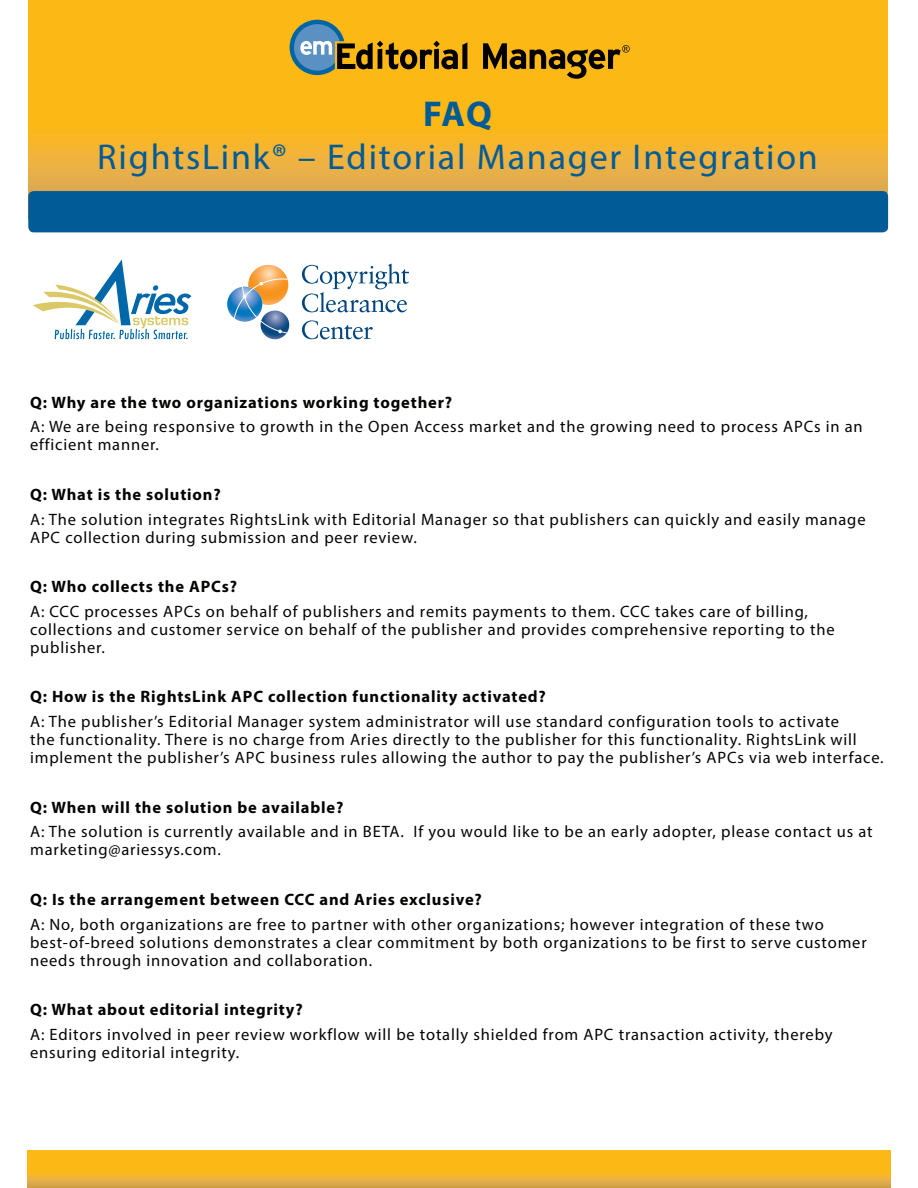
<style>
.page{position:relative;width:918px;height:1188px;background:#fff}
.page>*{position:absolute;margin:0;border:0;box-sizing:border-box;transform-origin:0 0}
.t1{font:36px "Myriad Pro";letter-spacing:.05em;color:#005b97}
.t2{font:700 36px "Myriad Pro";color:#005b97}
.t3{font:16.5px/18px "Myriad Pro";letter-spacing:.05em;color:#040503}
.t4{font:700 16.5px "Myriad Pro";letter-spacing:.05em;color:#040503}
</style>
<div class="page">
<svg style="left:28px;top:1px;width:860px;height:193px;background:#f6b522"></svg>
<svg style="left:27px;top:1150px;width:864px;height:38px;background:#f3b324"></svg>
<div style="left:28px;top:191px;width:860px;height:41px;background:#005b97;border-radius:5px"></div>
<svg style="left:261px;top:311px;width:28px;height:28px"></svg>
<svg style="left:227px;top:287px;width:35px;height:35px"></svg>
<svg style="left:234px;top:265px;width:54px;height:68px"></svg>
<svg style="left:302px;top:320px;width:71px;height:19px"></svg>
<svg style="left:302px;top:264px;width:107px;height:48px"></svg>
<svg style="left:290px;top:20px;width:177px;height:55px;background:#ab8f37"></svg>
<svg style="left:483px;top:43px;width:147px;height:36px;background:#a77a0d"></svg>
<svg style="left:33px;top:260px;width:158px;height:79px"></svg>
<h1 class="t2" style="left:423px;top:91px;width:70px">FAQ</h1>
<h1 class="t1" style="left:97px;top:135px;width:722px">RightsLink® – Editorial Manager Integration</h1>
<p class="t4" style="left:30px;top:391px;width:424px">Q: Why are the two organizations working together?</p>
<p class="t3" style="left:30px;top:418px;width:834px">A: We are being responsive to growth in the Open Access market and the growing need to process APCs in an efficient manner.</p>
<p class="t4" style="left:30px;top:483px;width:192px">Q: What is the solution?</p>
<p class="t3" style="left:30px;top:510px;width:837px">A: The solution integrates RightsLink with Editorial Manager so that publishers can quickly and easily manage<br>APC collection during submission and peer review.</p>
<p class="t4" style="left:30px;top:576px;width:209px">Q: Who collects the APCs?</p>
<p class="t3" style="left:30px;top:602px;width:806px">A: CCC processes APCs on behalf of publishers and remits payments to them. CCC takes care of billing, collections and customer service on behalf of the publisher and provides comprehensive reporting to the publisher.</p>
<p class="t4" style="left:30px;top:686px;width:517px">Q: How is the RightsLink APC collection functionality activated?</p>
<p class="t3" style="left:30px;top:712px;width:855px">A: The publisher’s Editorial Manager system administrator will use standard configuration tools to activate<br>the functionality. There is no charge from Aries directly to the publisher for this functionality. RightsLink will implement the publisher’s APC business rules allowing the author to pay the publisher’s APCs via web interface.</p>
<p class="t4" style="left:30px;top:796px;width:315px">Q: When will the solution be available?</p>
<p class="t3" style="left:30px;top:823px;width:844px">A: The solution is currently available and in BETA. If you would like to be an early adopter, please contact us at marketing@ariessys.com.</p>
<p class="t4" style="left:30px;top:888px;width:453px">Q: Is the arrangement between CCC and Aries exclusive?</p>
<p class="t3" style="left:30px;top:915px;width:838px">A: No, both organizations are free to partner with other organizations; however integration of these two best-of-breed solutions demonstrates a clear commitment by both organizations to be first to serve customer needs through innovation and collaboration.</p>
<p class="t4" style="left:30px;top:999px;width:274px">Q: What about editorial integrity?</p>
<p class="t3" style="left:30px;top:1025px;width:804px">A: Editors involved in peer review workflow will be totally shielded from APC transaction activity, thereby ensuring editorial integrity.</p>
</div>
